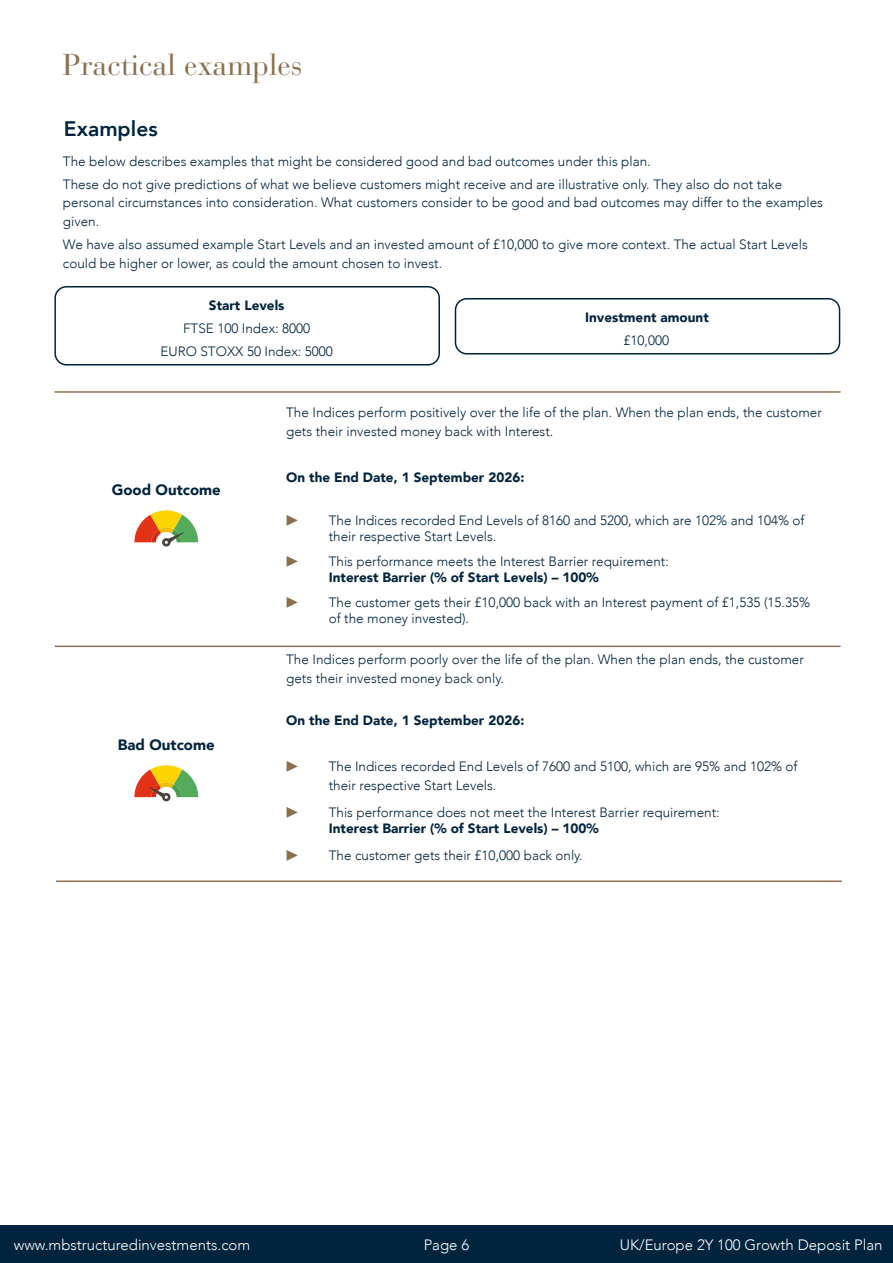
<style>
.page{position:relative;width:893px;height:1263px;background:#fff}
.page>*{position:absolute;margin:0;border:0;box-sizing:border-box;transform-origin:0 0}
.t1{font:30px "Bauer Bodoni Std";color:#8b6f4e}
.t2{font:800 21px "Avenir";color:#00243e}
.t3{font:300 15px "Avenir";color:#fff}
.t4{font:900 15px "Avenir";color:#00243e}
.t5{font:300 13.5px/18.8px "Avenir";color:#00243e}
.t6{font:900 13.5px "Avenir";color:#00243e}
.t7{font:13.5px "Source Sans Pro";color:#8b6f4e}
</style>
<div class="page">
<div style="left:0;top:1225px;width:893px;height:38px;background:#00243e"></div>
<div style="left:54px;top:286px;width:386px;height:79px;border:2px solid #00243e;border-radius:11px"></div>
<div style="left:455px;top:298px;width:385px;height:56px;border:2px solid #00243e;border-radius:11px"></div>
<svg style="left:134px;top:510px;width:64px;height:35px"></svg>
<svg style="left:134px;top:765px;width:64px;height:37px"></svg>
<hr style="left:55px;top:391px;width:786px;height:2px;background:#8b6f4e">
<hr style="left:55px;top:645px;width:786px;height:2px;background:#8b6f4e">
<hr style="left:56px;top:880px;width:786px;height:2px;background:#8b6f4e">
<h1 class="t1" style="left:63px;top:47px;width:241px">Practical examples</h1>
<h2 class="t2" style="left:64px;top:112px;width:95px">Examples</h2>
<p class="t5" style="left:63px;top:150px;width:721px;line-height:23px">The below describes examples that might be considered good and bad outcomes under this plan.<br>These do not give predictions of what we believe customers might receive and are illustrative only. They also do not take</p>
<p class="t5" style="left:63px;top:193px;width:761px">personal circumstances into consideration. What customers consider to be good and bad outcomes may differ to the examples given.</p>
<p class="t5" style="left:63px;top:235px;width:746px">We have also assumed example Start Levels and an invested amount of £10,000 to give more context. The actual Start Levels could be higher or lower, as could the amount chosen to invest.</p>
<p class="t6" style="left:209px;top:293px;width:77px">Start Levels</p>
<p class="t5" style="left:160px;top:316px;width:174px;line-height:23px;text-align:center">FTSE 100 Index: 8000<br>EURO STOXX 50 Index: 5000</p>
<p class="t6" style="left:585px;top:305px;width:125px">Investment amount</p>
<p class="t5" style="left:623px;top:330px;width:47px">£10,000</p>
<p class="t4" style="left:112px;top:477px;width:111px">Good Outcome</p>
<p class="t4" style="left:118px;top:732px;width:98px">Bad Outcome</p>
<p class="t5" style="left:286px;top:403px;width:537px">The Indices perform positively over the life of the plan. When the plan ends, the customer gets their invested money back with Interest.</p>
<p class="t6" style="left:286px;top:465px;width:240px">On the End Date, 1 September 2026:</p>
<p class="t7" style="left:286px;top:512px;width:14px">▶</p>
<p class="t5" style="left:329px;top:512px;width:477px;line-height:16.2px">The Indices recorded End Levels of 8160 and 5200, which are 102% and 104% of their respective Start Levels.</p>
<p class="t7" style="left:286px;top:553px;width:14px">▶</p>
<p class="t5" style="left:329px;top:552px;width:342px">This performance meets the Interest Barrier requirement:</p>
<p class="t6" style="left:329px;top:566px;width:271px">Interest Barrier (% of Start Levels) – 100%</p>
<p class="t7" style="left:286px;top:594px;width:14px">▶</p>
<p class="t5" style="left:329px;top:594px;width:483px;line-height:16.2px">The customer gets their £10,000 back with an Interest payment of £1,535 (15.35% of the money invested).</p>
<p class="t5" style="left:286px;top:650px;width:519px">The Indices perform poorly over the life of the plan. When the plan ends, the customer gets their invested money back only.</p>
<p class="t6" style="left:286px;top:709px;width:240px">On the End Date, 1 September 2026:</p>
<p class="t7" style="left:286px;top:758px;width:14px">▶</p>
<p class="t5" style="left:329px;top:757px;width:470px">The Indices recorded End Levels of 7600 and 5100, which are 95% and 102% of their respective Start Levels.</p>
<p class="t7" style="left:286px;top:804px;width:14px">▶</p>
<p class="t5" style="left:329px;top:803px;width:392px">This performance does not meet the Interest Barrier requirement:</p>
<p class="t6" style="left:329px;top:817px;width:271px">Interest Barrier (% of Start Levels) – 100%</p>
<p class="t7" style="left:286px;top:847px;width:14px">▶</p>
<p class="t5" style="left:329px;top:846px;width:255px">The customer gets their £10,000 back only.</p>
<p class="t3" style="left:14px;top:1236px;width:238px">www.mbstructuredinvestments.com</p>
<p class="t3" style="left:424px;top:1236px;width:47px">Page 6</p>
<p class="t3" style="left:620px;top:1236px;width:264px">UK/Europe 2Y 100 Growth Deposit Plan</p>
</div>
